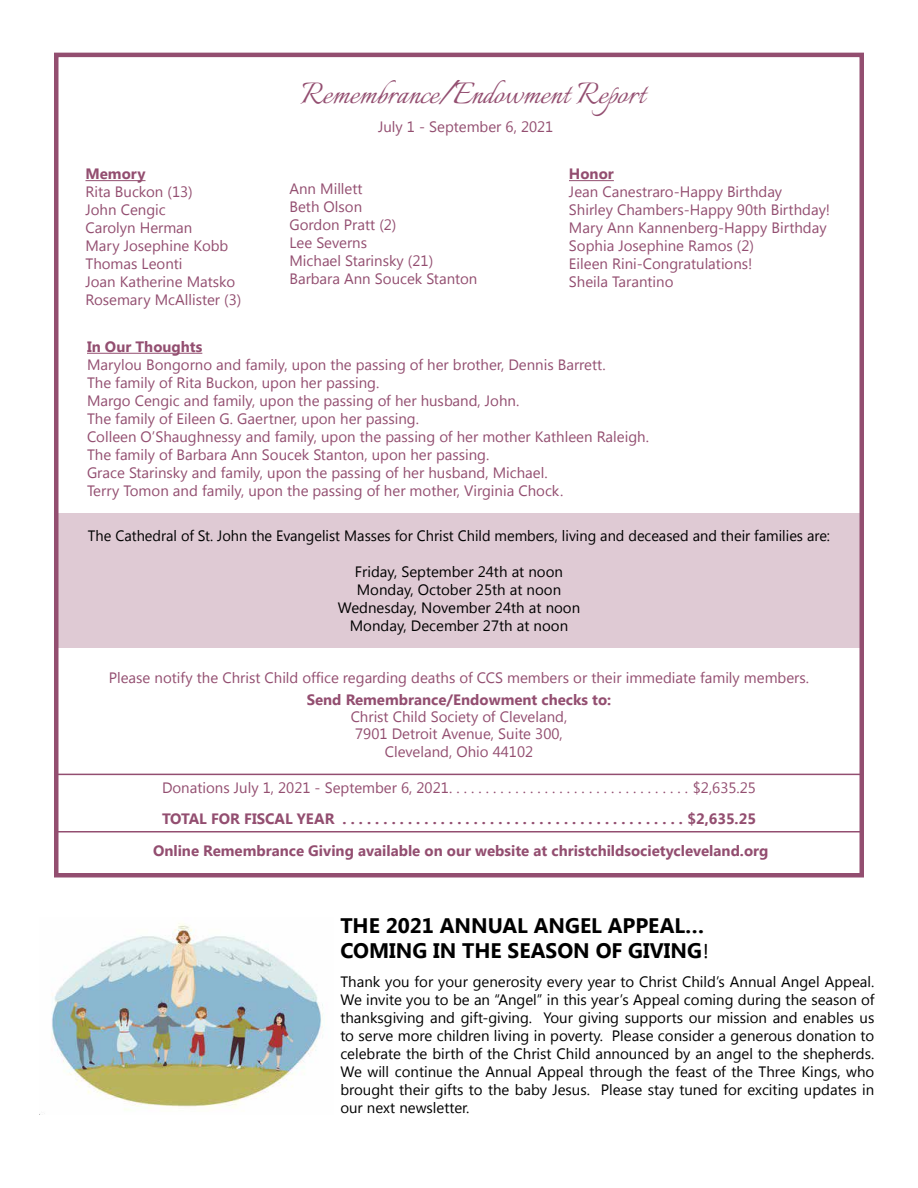
<style>
.page{position:relative;width:918px;height:1188px;background:#fff}
.page>*{position:absolute;margin:0;border:0;box-sizing:border-box;transform-origin:0 0}
.t1{font:37.5px "Italianno";color:#934e70}
.t2{font:700 21px/25.2px "Segoe UI";color:#000}
.t3{font:15px/18px "Segoe UI";color:#934e70}
.t4{font:15px/18px "Segoe UI";color:#000;text-align:justify}
.t5{font:700 15px "Segoe UI";color:#934e70}
.s1{font-family:"Calibri";font-weight:400}
</style>
<div class="page">
<img style="left:51px;top:923px;width:272px;height:187px">
<div style="left:54px;top:513px;width:810px;height:135px;background:#dfcad4"></div>
<div style="left:54px;top:53px;width:810px;height:825px;border:4px solid #934e70"></div>
<hr style="left:54px;top:774px;width:810px;height:1px;background:#934e70">
<hr style="left:54px;top:831px;width:810px;height:1px;background:#934e70">
<hr style="left:569px;top:180px;width:45px;height:1px;background:#934e70">
<hr style="left:86px;top:180px;width:60px;height:1px;background:#934e70">
<hr style="left:87px;top:353px;width:115px;height:1px;background:#934e70">
<h1 class="t1" style="left:300px;top:73px;width:346px">Remembrance/Endowment Report</h1>
<p class="t3" style="left:378px;top:117px;width:177px">July 1 - September 6, 2021</p>
<p class="t5" style="left:86px;top:163px;width:62px">Memory</p>
<p class="t3" style="left:86px;top:182px;width:157px">Rita Buckon (13)<br>John Cengic<br>Carolyn Herman<br>Mary Josephine Kobb<br>Thomas Leonti<br>Joan Katherine Matsko<br>Rosemary McAllister (3)</p>
<p class="t3" style="left:290px;top:179px;width:189px">Ann Millett<br>Beth Olson<br>Gordon Pratt (2)<br>Lee Severns<br>Michael Starinsky (21)<br>Barbara Ann Soucek Stanton</p>
<p class="t5" style="left:87px;top:336px;width:117px">In Our Thoughts</p>
<p class="t3" style="left:87px;top:355px;width:563px">Marylou Bongorno and family, upon the passing of her brother, Dennis Barrett.<br>The family of Rita Buckon, upon her passing.<br>Margo Cengic and family, upon the passing of her husband, John.<br>The family of Eileen G. Gaertner, upon her passing.<br>Colleen O’Shaughnessy and family, upon the passing of her mother Kathleen Raleigh.<br>The family of Barbara Ann Soucek Stanton, upon her passing.<br>Grace Starinsky and family, upon the passing of her husband, Michael.<br>Terry Tomon and family, upon the passing of her mother, Virginia Chock.</p>
<p class="t5" style="left:569px;top:163px;width:46px">Honor</p>
<p class="t3" style="left:569px;top:182px;width:263px">Jean Canestraro-Happy Birthday<br>Shirley Chambers-Happy 90th Birthday!<br>Mary Ann Kannenberg-Happy Birthday<br>Sophia Josephine Ramos (2)<br>Eileen Rini-Congratulations!<br>Sheila Tarantino</p>
<p class="t4" style="left:88px;top:526px;width:744px">The Cathedral of St. John the Evangelist Masses for Christ Child members, living and deceased and their families are:</p>
<p class="t4" style="left:338px;top:562px;width:244px;text-align:center">Friday, September 24th at noon<br>Monday, October 25th at noon<br>Wednesday, November 24th at noon<br>Monday, December 27th at noon</p>
<p class="t3" style="left:109px;top:668px;width:702px">Please notify the Christ Child office regarding deaths of CCS members or their immediate family members.</p>
<p class="t5" style="left:307px;top:689px;width:306px">Send Remembrance/Endowment checks to:</p>
<p class="t3" style="left:351px;top:708px;width:218px;line-height:17.2px;text-align:center">Christ Child Society of Cleveland,<br>7901 Detroit Avenue, Suite 300,<br>Cleveland, Ohio 44102</p>
<p class="t3" style="left:162px;top:778px;width:292px">Donations July 1, 2021 - September 6, 2021..................................</p>
<p class="t3" style="left:693px;top:778px;width:65px">$2,635.25</p>
<p class="t5" style="left:162px;top:808px;width:182px">TOTAL FOR FISCAL YEAR ...........................................</p>
<p class="t5" style="left:687px;top:808px;width:70px">$2,635.25</p>
<p class="t5" style="left:153px;top:840px;width:617px">Online Remembrance Giving available on our website at christchildsocietycleveland.org</p>
<h2 class="t2" style="left:340px;top:911px;width:370px">THE 2021 ANNUAL ANGEL APPEAL…<br>COMING IN THE SEASON OF GIVING<span class="s1">!</span></h2>
<p class="t4" style="left:340px;top:972px;width:536px">Thank you for your generosity every year to Christ Child’s Annual Angel Appeal.<br>We invite you to be an “Angel” in this year’s Appeal coming during the season of thanksgiving and gift-giving. Your giving supports our mission and enables us to serve more children living in poverty. Please consider a generous donation to celebrate the birth of the Christ Child announced by an angel to the shepherds.<br>We will continue the Annual Appeal through the feast of the Three Kings, who brought their gifts to the baby Jesus. Please stay tuned for exciting updates in our next newsletter.</p>
</div>
